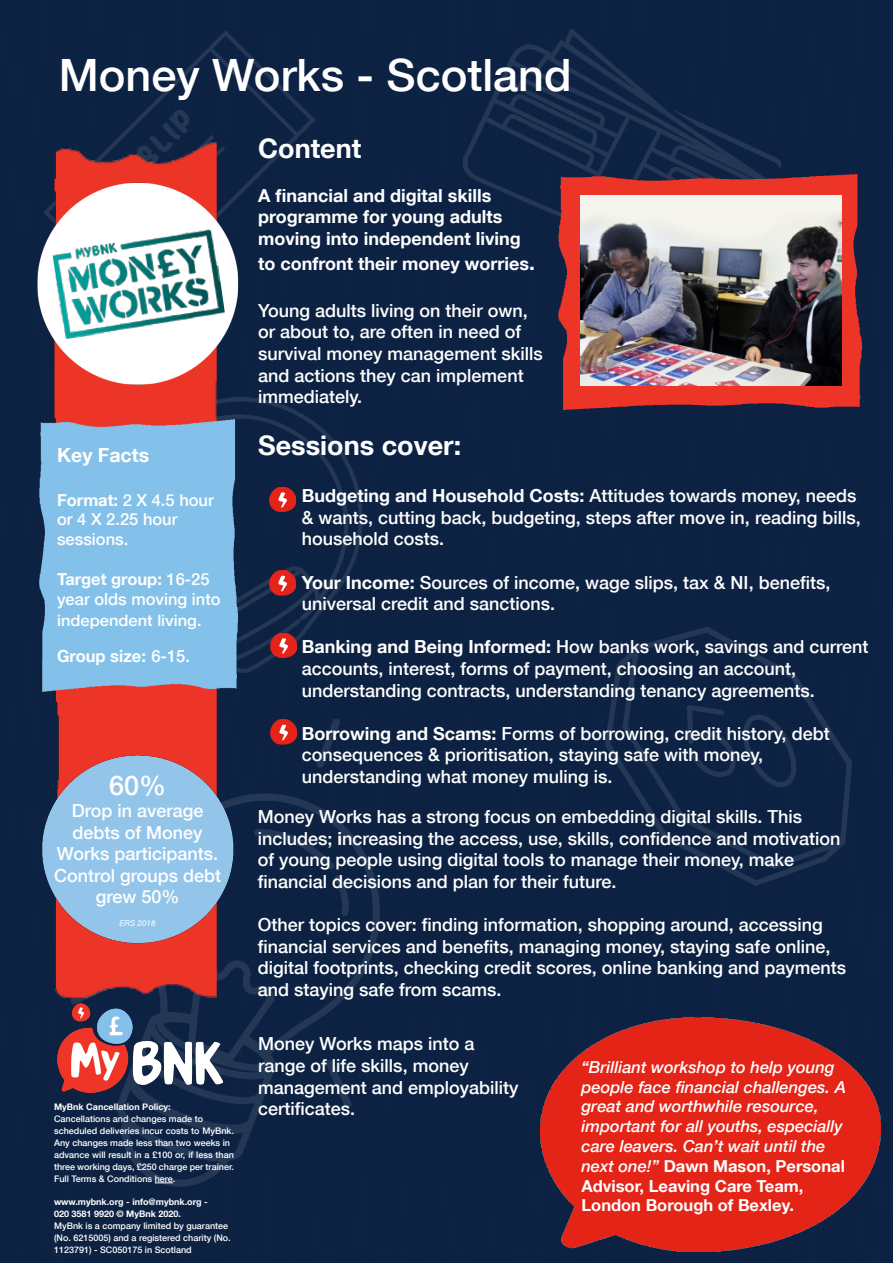
<style>
.page{position:relative;width:893px;height:1263px;background:#0d2243}
.page>*{position:absolute;margin:0;border:0;box-sizing:border-box;transform-origin:0 0}
.t1{font:500 44.55px "Helvetica Neue LT Com";color:#fff}
.t2{font:700 27px "Helvetica Neue LT Com";color:#fff}
.t3{font:500 27px "Helvetica Neue LT Com";color:#fff}
.t4{font:700 19.5px "Helvetica Neue LT Com";color:#fff}
.t5{font:500 18px/21.6px "Helvetica Neue LT Com";color:#fff}
.t6{font:700 18px "Helvetica Neue LT Com";color:#fff}
.t7{font:700 16.8px "Helvetica Neue LT Com";color:#fff}
.t8{font:italic 500 16.5px/19.8px "Helvetica Neue LT Com";color:#fff}
.t9{font:500 16.5px/19.8px "Helvetica Neue LT Com";color:#fff}
.t10{font:700 16.5px "Helvetica Neue LT Com";color:#fff}
.t11{font:500 15.6px "Helvetica Neue LT Com";color:#fff;scale:1.05 1}
.t12{font:500 9px/12px "Helvetica Neue LT Com";color:#fff}
.t13{font:700 9px "Helvetica Neue LT Com";color:#fff}
.t14{font:italic 8.1px "Helvetica Neue LT Com";color:#fff}
.s1{font-weight:700}
.s2{font-weight:500}
.s3{font-size:21px}
.s4{font-weight:700;font-style:normal}
</style>
<div class="page">
<img style="left:67px;top:719px;width:331px;height:467px">
<img style="left:217px;top:397px;width:145px;height:275px">
<img style="left:45px;top:31px;width:269px;height:144px">
<img style="left:605px;top:627px;width:247px;height:258px">
<img style="left:463px;top:29px;width:317px;height:249px">
<img style="left:540px;top:1017px;width:340px;height:234px">
<img style="left:58px;top:1003px;width:165px;height:90px">
<img style="left:23px;top:134px;width:194px;height:865px">
<div style="left:39px;top:420px;width:198px;height:271px;background:#84c1ea"></div>
<svg style="left:155px;top:1182px;width:18px;height:1px"></svg>
<img style="left:0;top:175px;width:326px;height:243px">
<img style="left:52px;top:229px;width:173px;height:110px">
<img style="left:559px;top:174px;width:302px;height:235px">
<img style="left:267px;top:482px;width:38px;height:35px">
<img style="left:257px;top:566px;width:48px;height:35px">
<img style="left:258px;top:628px;width:48px;height:35px">
<img style="left:258px;top:714px;width:48px;height:35px">
<img style="left:0;top:751px;width:243px;height:204px">
<img style="left:580px;top:196px;width:261px;height:190px">
<p class="t1" style="left:59px;top:48px;width:514px">Money Works - Scotland</p>
<p class="t4" style="left:57px;top:443px;width:94px">Key Facts</p>
<p class="t9" style="left:57px;top:490px;width:158px"><span class="s1">Format:</span> 2 X 4.5 hour or 4 X 2.25 hour</p>
<p class="t9" style="left:57px;top:529px;width:73px">sessions.</p>
<p class="t9" style="left:57px;top:569px;width:165px"><span class="s1">Target group:</span> 16-25 year olds moving into</p>
<p class="t11" style="left:57px;top:611px;width:139px">independent living.</p>
<p class="t7" style="left:57px;top:645px;width:134px">Group size: <span class="s2">6-15.</span></p>
<p class="t3" style="left:109px;top:769px;width:59px">60%</p>
<p class="t5" style="left:54px;top:799px;width:169px;text-align:center">Drop in average debts of Money<br>Works participants.<br>Control groups debt grew 50%</p>
<p class="t14" style="left:120px;top:918px;width:37px">ERS 2018</p>
<p class="t13" style="left:54px;top:1101px;width:118px">MyBnk Cancellation Policy:</p>
<p class="t12" style="left:54px;top:1113px;width:151px">Cancellations and changes made to</p>
<p class="t12" style="left:54px;top:1125px;width:181px">scheduled deliveries incur costs to MyBnk.<br>Any changes made less than two weeks in</p>
<p class="t12" style="left:54px;top:1149px;width:181px;text-align:justify">advance will result in a £100 or, if less than three working days, £250 charge per trainer.<br>Full Terms &amp; Conditions here.</p>
<p class="t13" style="left:54px;top:1196px;width:155px">www.mybnk.org - info@mybnk.org -</p>
<p class="t13" style="left:54px;top:1208px;width:128px">020 3581 9920 © MyBnk 2020.</p>
<p class="t12" style="left:54px;top:1220px;width:178px">MyBnk is a company limited by guarantee (No. 6215005) and a registered charity (No.<br>1123791) - SC050175 in Scotland</p>
<p class="t2" style="left:258px;top:132px;width:105px">Content</p>
<p class="t6" style="left:258px;top:184px;width:235px">A financial and digital skills</p>
<p class="t6" style="left:258px;top:205px;width:246px">programme for young adults</p>
<p class="t6" style="left:258px;top:227px;width:264px">moving into independent living</p>
<p class="t6" style="left:258px;top:252px;width:278px">to confront their money worries<span class="s3">.</span></p>
<p class="t5" style="left:258px;top:299px;width:271px">Young adults living on their own,</p>
<p class="t5" style="left:258px;top:321px;width:264px">or about to, are often in need of</p>
<p class="t5" style="left:258px;top:343px;width:286px">survival money management skills and actions they can implement</p>
<p class="t5" style="left:258px;top:386px;width:106px">immediately.</p>
<p class="t2" style="left:258px;top:428px;width:205px">Sessions cover:</p>
<p class="t5" style="left:302px;top:485px;width:560px"><span class="s1">Budgeting and Household Costs:</span> Attitudes towards money, needs &amp; wants, cutting back, budgeting, steps after move in, reading bills, household costs.</p>
<p class="t5" style="left:302px;top:571px;width:530px"><span class="s1">Your Income:</span> Sources of income, wage slips, tax &amp; NI, benefits,</p>
<p class="t5" style="left:302px;top:593px;width:255px">universal credit and sanctions.</p>
<p class="t5" style="left:302px;top:636px;width:568px"><span class="s1">Banking and Being Informed:</span> How banks work, savings and current accounts, interest, forms of payment, choosing an account,</p>
<p class="t5" style="left:302px;top:679px;width:514px">understanding contracts, understanding tenancy agreements.</p>
<p class="t5" style="left:302px;top:722px;width:529px"><span class="s1">Borrowing and Scams:</span> Forms of borrowing, credit history, debt consequences &amp; prioritisation, staying safe with money,</p>
<p class="t5" style="left:302px;top:766px;width:312px">understanding what money muling is.</p>
<p class="t5" style="left:258px;top:805px;width:546px">Money Works has a strong focus on embedding digital skills. This</p>
<p class="t5" style="left:258px;top:827px;width:584px">includes; <span class="s1">i</span>ncreasing the access, use, skills, confidence and motivation</p>
<p class="t5" style="left:258px;top:849px;width:538px">of young people using digital tools to manage their money, make</p>
<p class="t5" style="left:258px;top:870px;width:360px">financial decisions and plan for their future.</p>
<p class="t5" style="left:258px;top:913px;width:567px">Other topics cover: finding information, shopping around, accessing</p>
<p class="t5" style="left:258px;top:935px;width:574px">financial services and benefits, managing money, staying safe online,</p>
<p class="t5" style="left:258px;top:957px;width:590px">digital footprints, checking credit scores, online banking and payments and staying safe from scams.</p>
<p class="t5" style="left:258px;top:1033px;width:218px">Money Works maps into a</p>
<p class="t5" style="left:258px;top:1055px;width:212px">range of life skills, money</p>
<p class="t5" style="left:258px;top:1076px;width:262px">management and employability</p>
<p class="t5" style="left:258px;top:1098px;width:99px">certificates.</p>
<p class="t8" style="left:581px;top:1057px;width:255px">“Brilliant workshop to help young</p>
<p class="t8" style="left:581px;top:1076px;width:266px">people face financial challenges. A great and worthwhile resource,</p>
<p class="t8" style="left:581px;top:1116px;width:265px">important for all youths, especially care leavers. Can’t wait until the next one!” <span class="s4">Dawn Mason, Personal Advisor, Leaving Care Team,</span></p>
<p class="t10" style="left:581px;top:1195px;width:214px">London Borough of Bexley.</p>
</div>
